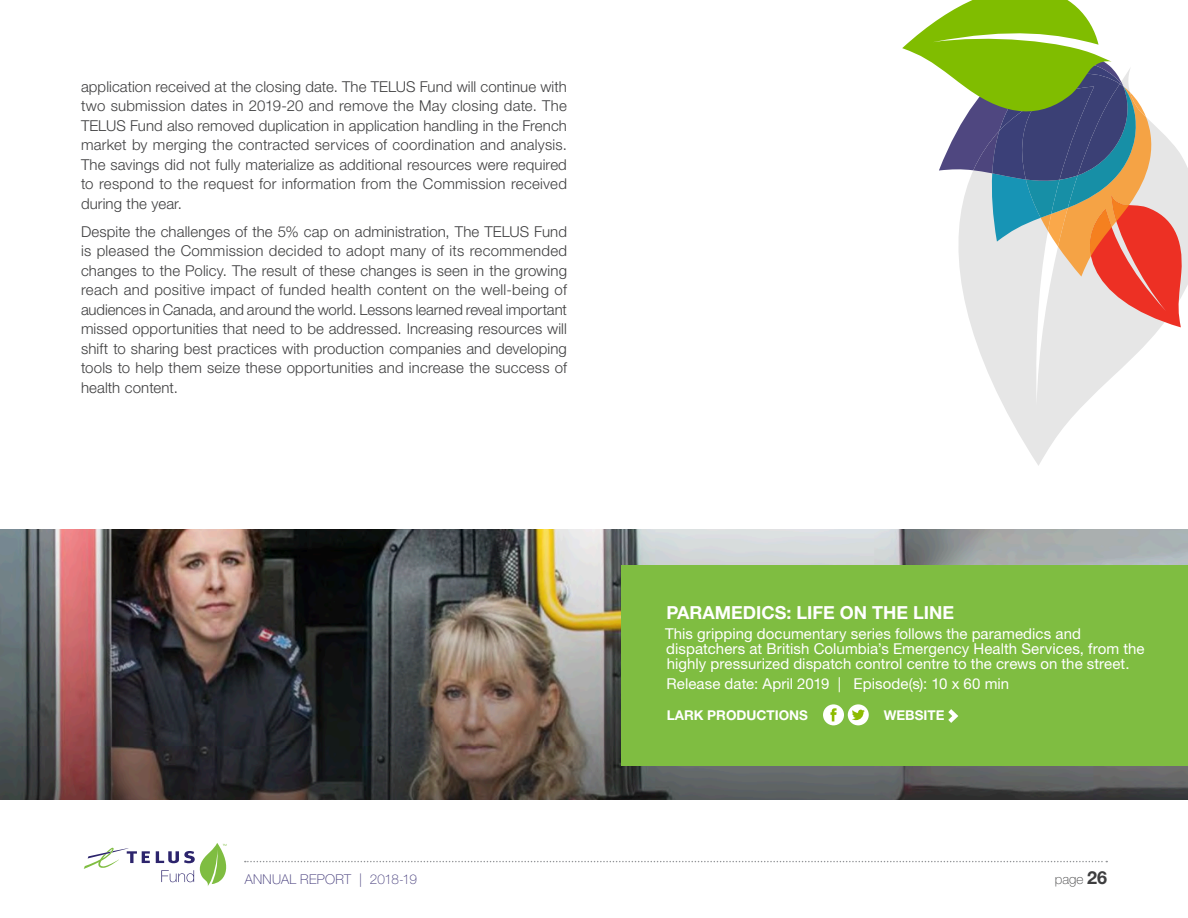
<style>
.page{position:relative;width:1188px;height:918px;background:#fff}
.page>*{position:absolute;margin:0;border:0;box-sizing:border-box;transform-origin:0 0}
.ProjectBanner_Captio{font:700 18px "Helvetica Neue LT Std";color:#fff}
.Body{font:300 15px/19.5px "Helvetica Neue LT Std";letter-spacing:.015em;color:#3e3e3f;text-align:justify}
.ProjectBanner_Captio-2{font:15px/15px "Helvetica Neue LT Std";letter-spacing:.005em;color:#fff}
.ProjectBanner_Releas{font:15px "Helvetica Neue LT Std";letter-spacing:.005em;color:#fff}
.ProjectBanner_Produc{font:700 13.5px "Helvetica Neue LT Std";color:#fff}
.t1{font:100 13.5px "Helvetica Neue LT Std";letter-spacing:.02em;color:#3c3375}
.t2{font:100 13.5px "Helvetica Neue LT Std";color:#3e3e3f}
.s1{font-weight:700;font-size:18px}
</style>
<div class="page">
<svg style="left:245px;top:861px;width:862px;height:1px"></svg>
<svg style="left:84px;top:848px;width:66px;height:21px"></svg>
<svg style="left:156px;top:843px;width:71px;height:43px"></svg>
<img style="left:0;top:529px;width:1188px;height:270px">
<div style="left:621px;top:565px;width:567px;height:201px;background:#7fbd41"></div>
<div style="left:823px;top:704px;width:21px;height:21px;background:#fff;border-radius:50%"></div>
<svg style="left:830px;top:708px;width:7px;height:13px"></svg>
<div style="left:848px;top:704px;width:21px;height:21px;background:#fff;border-radius:50%"></div>
<svg style="left:852px;top:710px;width:13px;height:10px"></svg>
<svg style="left:948px;top:709px;width:10px;height:14px"></svg>
<svg style="left:971px;top:161px;width:217px;height:305px"></svg>
<svg style="left:902px;top:0;width:282px;height:327px"></svg>
<p class="Body" style="left:81px;top:76px;width:488px">application received at the closing date. The TELUS Fund will continue with two submission dates in 2019-20 and remove the May closing date. The TELUS Fund also removed duplication in application handling in the French market by merging the contracted services of coordination and analysis.<br>The savings did not fully materialize as additional resources were required to respond to the request for information from the Commission received during the year.</p>
<p class="Body" style="left:81px;top:221px;width:488px">Despite the challenges of the 5% cap on administration, The TELUS Fund is pleased the Commission decided to adopt many of its recommended changes to the Policy. The result of these changes is seen in the growing reach and positive impact of funded health content on the well-being of audiences in Canada, and around the world. Lessons learned reveal important missed opportunities that need to be addressed. Increasing resources will shift to sharing best practices with production companies and developing tools to help them seize these opportunities and increase the success of health content.</p>
<p class="ProjectBanner_Captio" style="left:666px;top:601px;width:289px">PARAMEDICS: LIFE ON THE LINE</p>
<p class="ProjectBanner_Captio-2" style="left:665px;top:626px;width:481px">This gripping documentary series follows the paramedics and dispatchers at British Columbia’s Emergency Health Services, from the highly pressurized dispatch control centre to the crews on the street.</p>
<p class="ProjectBanner_Releas" style="left:667px;top:675px;width:344px">Release date: April 2019 | Episode(s): 10 x 60 min</p>
<p class="ProjectBanner_Produc" style="left:667px;top:707px;width:143px">LARK PRODUCTIONS</p>
<p class="ProjectBanner_Produc" style="left:884px;top:707px;width:62px">WEBSITE</p>
<p class="t1" style="left:245px;top:871px;width:174px">ANNUAL REPORT | 2018-19</p>
<p class="t2" style="left:1055px;top:871px;width:54px">page <span class="s1">26</span></p>
</div>
